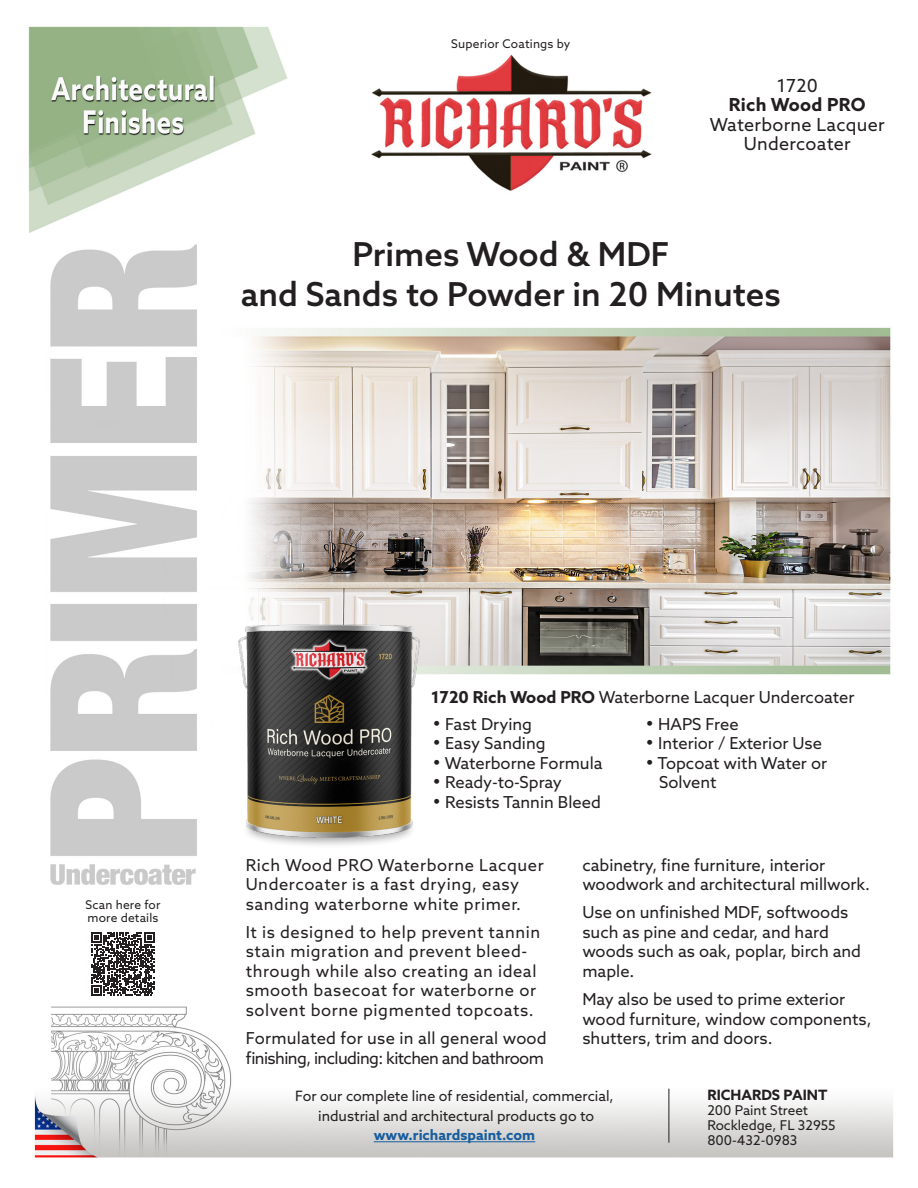
<style>
.page{position:relative;width:918px;height:1188px;background:#fff}
.page>*{position:absolute;margin:0;border:0;box-sizing:border-box;transform-origin:0 0}
.t1{font:500 33px/39.6px "Azo Sans";color:#231f20;text-align:center}
.t2{font:18px/19.5px "Azo Sans";letter-spacing:.015em;color:#231f20;text-align:center}
.t3{font:16.5px/19.5px "Azo Sans";color:#231f20}
.t4{font:16.5px/19.5px "Azo Sans";letter-spacing:.035em;color:#231f20}
.t5{font:16.5px/19.5px "Azo Sans";letter-spacing:-.035em;color:#231f20}
.t6{font:14.25px "Azo Sans";color:#231f20}
.t7{font:700 14.25px "Azo Sans";color:#175d9e}
.t8{font:700 14.25px "Azo Sans";color:#231f20}
.t9{font:13.5px "Azo Sans";color:#231f20}
.t10{font:12px/13.5px "Azo Sans";letter-spacing:.015em;color:#231f20}
.s1{font-weight:700}
.s2{font-size:22.5px}
</style>
<div class="page">
<img style="left:28px;top:26px;width:866px;height:1132px">
<hr style="left:374px;top:1141px;width:161px;height:1px;background:#175d9e">
<hr style="left:669px;top:1089px;width:1px;height:54px;background:#231f20">
<div style="left:242px;top:808px;width:174px;height:40px;background:#231f20;opacity:.4"></div>
<div style="left:86px;top:929px;width:74px;height:70px;background:#fff"></div>
<svg style="left:91px;top:932px;width:64px;height:64px"></svg>
<img style="left:238px;top:623px;width:182px;height:216px">
<p class="t10" style="left:451px;top:37px;width:121px">Superior Coatings by</p>
<p class="t2" style="left:710px;top:75px;width:176px">1720<br><span class="s1">Rich Wood PRO<br></span>Waterborne Lacquer<br>Undercoater</p>
<p class="t1" style="left:241px;top:234px;width:542px">Primes Wood &amp; MDF<br>and Sands to Powder in 20 Minutes</p>
<p class="t10" style="left:86px;top:898px;width:76px">Scan here for more details</p>
<p class="t3" style="left:431px;top:688px;width:425px"><span class="s1">1720 Rich Wood PRO</span> Waterborne Lacquer Undercoater</p>
<p class="t3" style="left:433px;top:714px;width:101px"><span class="s2">•</span> Fast Drying</p>
<p class="t3" style="left:433px;top:734px;width:115px"><span class="s2">•</span> Easy Sanding</p>
<p class="t3" style="left:433px;top:753px;width:172px"><span class="s2">•</span> Waterborne Formula</p>
<p class="t3" style="left:433px;top:773px;width:131px"><span class="s2">•</span> Ready-to-Spray</p>
<p class="t3" style="left:433px;top:792px;width:170px"><span class="s2">•</span> Resists Tannin Bleed</p>
<p class="t3" style="left:646px;top:714px;width:95px"><span class="s2">•</span> HAPS Free</p>
<p class="t3" style="left:646px;top:734px;width:178px"><span class="s2">•</span> Interior / Exterior Use</p>
<p class="t3" style="left:659px;top:753px;width:170px;text-indent:-14px"><span class="s2">•</span> Topcoat with Water or<br>Solvent</p>
<p class="t4" style="left:246px;top:855px;width:300px">Rich Wood PRO Waterborne Lacquer<br>Undercoater is a fast drying, easy sanding waterborne white primer.</p>
<p class="t4" style="left:246px;top:922px;width:296px">It is designed to help prevent tannin stain migration and prevent bleed&shy;through while also creating an ideal smooth basecoat for waterborne or solvent borne pigmented topcoats.</p>
<p class="t5" style="left:246px;top:1028px;width:303px">Formulated for use in all general wood finishing, including: kitchen and bathroom</p>
<p class="t3" style="left:582px;top:855px;width:289px">cabinetry, fine furniture, interior woodwork and architectural millwork.</p>
<p class="t3" style="left:582px;top:903px;width:280px">Use on unfinished MDF, softwoods such as pine and cedar, and hard woods such as oak, poplar, birch and maple.</p>
<p class="t3" style="left:582px;top:989px;width:291px">May also be used to prime exterior wood furniture, window components, shutters, trim and doors.</p>
<p class="t6" style="left:295px;top:1087px;width:320px">For our complete line of residential, commercial,</p>
<p class="t6" style="left:318px;top:1106px;width:278px">industrial and architectural products go to</p>
<p class="t7" style="left:374px;top:1126px;width:163px">www.richardspaint.com</p>
<p class="t8" style="left:707px;top:1085px;width:122px">RICHARDS PAINT</p>
<p class="t9" style="left:707px;top:1101px;width:102px">200 Paint Street</p>
<p class="t9" style="left:707px;top:1116px;width:130px">Rockledge, FL 32955</p>
<p class="t9" style="left:707px;top:1131px;width:91px">800-432-0983</p>
</div>
